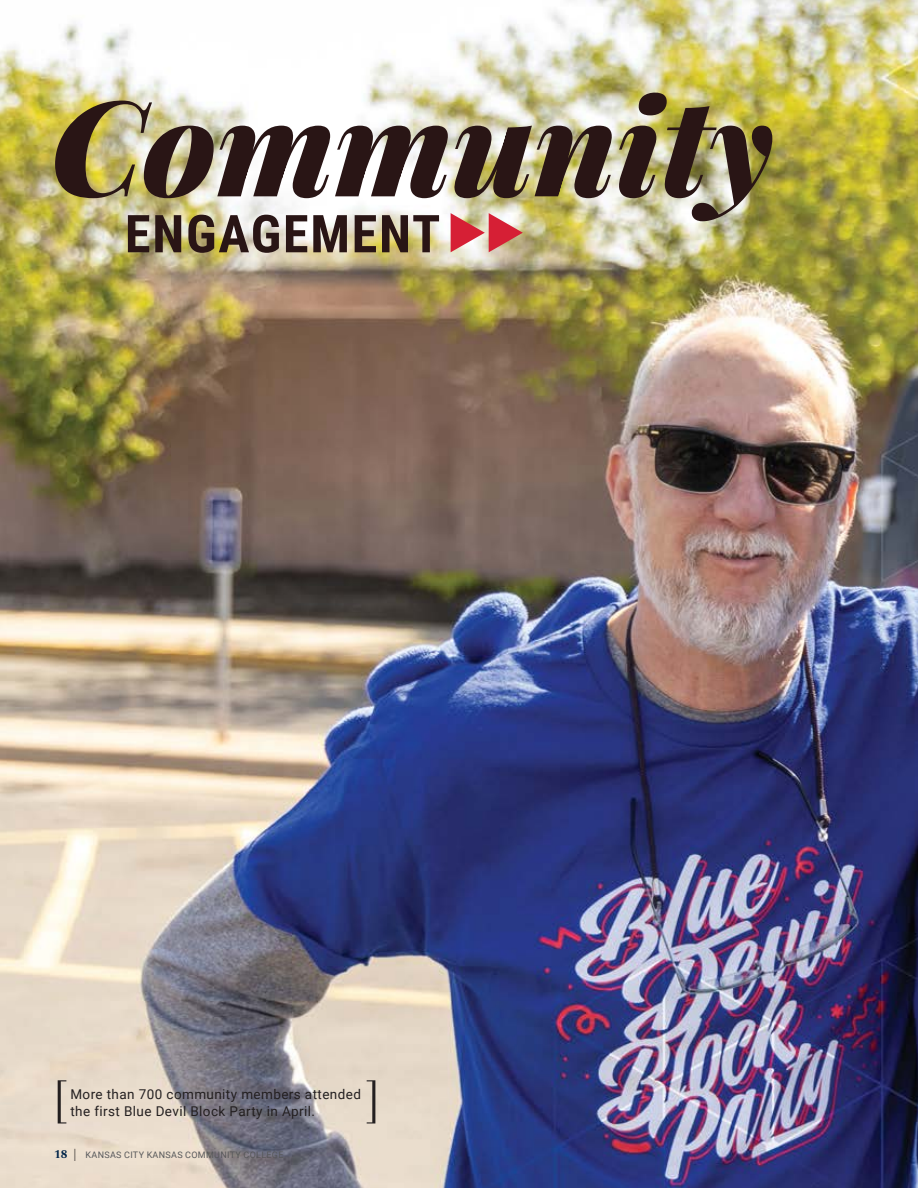
<style>
.page{position:relative;width:918px;height:1188px;background:#fff}
.page>*{position:absolute;margin:0;border:0;box-sizing:border-box;transform-origin:0 0}
.t1{font:italic 900 132.75px "Playfair Display";color:#291515}
.Section_Title{font:700 52.2px "Roboto Condensed";letter-spacing:.035em;color:#291515}
.t2{font:13.5px/16.2px "Roboto";letter-spacing:.03em;color:#231f20}
.t3{font:9px "Roboto";letter-spacing:.035em;color:#565759}
.s1{font-family:"Spectral";font-weight:700;font-size:12px;color:#002449}
.s2{font-family:"Spectral";font-size:12px;color:#231f20}
</style>
<div class="page">
<img style="left:0;top:0;width:918px;height:1188px">
<svg style="left:58px;top:1080px;width:8px;height:44px"></svg>
<svg style="left:367px;top:1080px;width:8px;height:43px"></svg>
<svg style="left:451px;top:213px;width:72px;height:39px"></svg>
<p class="t1" style="left:50px;top:43px;width:725px">Community</p>
<p class="Section_Title" style="left:125px;top:197px;width:317px">ENGAGEMENT</p>
<p class="t2" style="left:70px;top:1086px;width:292px">More than 700 community members attended the first Blue Devil Block Party in April.</p>
<p class="t3" style="left:54px;top:1148px;width:231px"><span class="s1">18</span> <span class="s2">|</span> KANSAS CITY KANSAS COMMUNITY COLLEGE</p>
</div>
